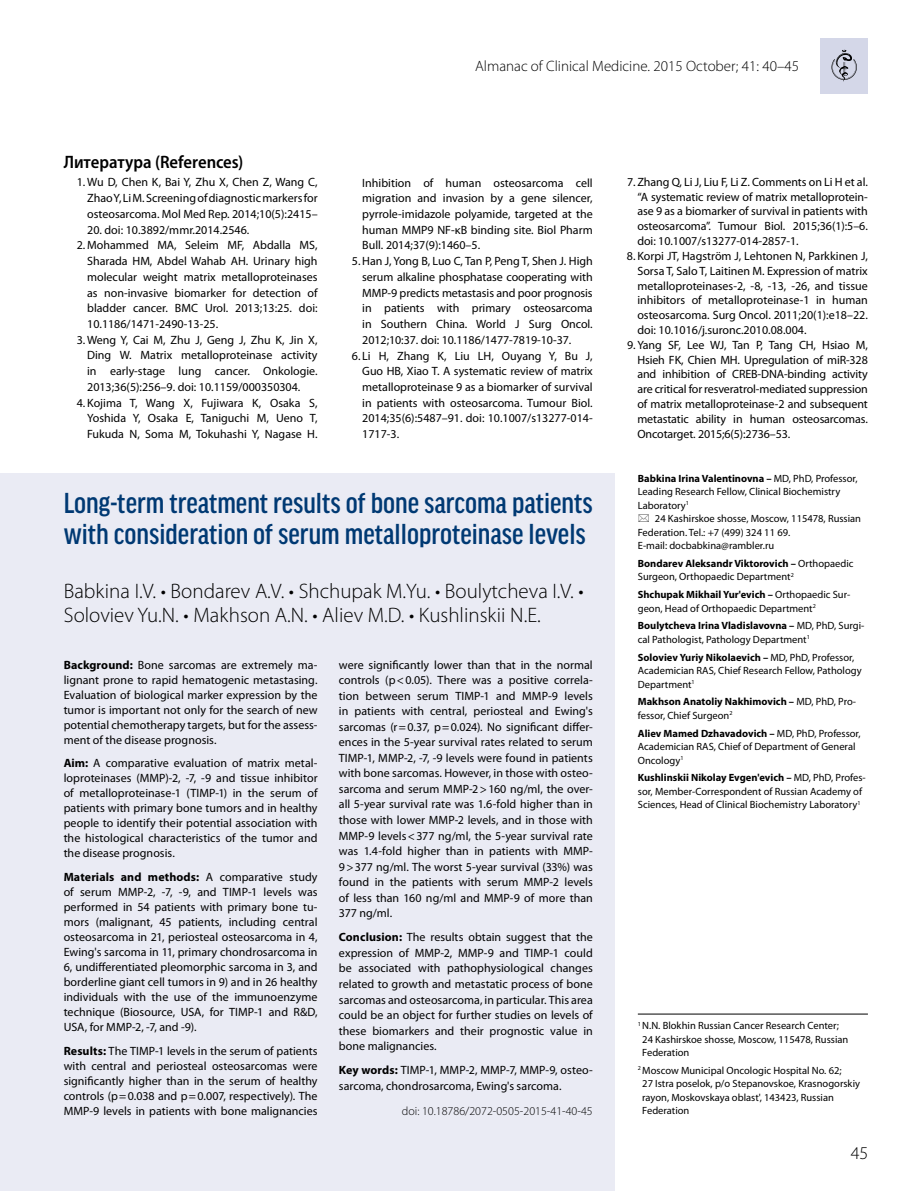
<style>
.page{position:relative;width:919px;height:1191px;background:#fff}
.page>*{position:absolute;margin:0;border:0;box-sizing:border-box;transform-origin:0 0}
.t1{font:500 condensed 30.75px/30.8px "Good Headline Pro";color:#003973}
.t2{font:300 21px/24px "Myriad Pro";color:#000}
.t3{font:600 semi-condensed 18px "Myriad Pro";letter-spacing:-.005em;color:#000}
.t4{font:300 18px "Myriad Pro";color:#000}
.t5{font:300 15px "Myriad Pro";color:#000}
.t6{font:12px/15px "Myriad Pro";color:#000;text-align:justify}
.t7{font:300 12px "Myriad Pro";color:#000}
.t8{font:10.5px/13.5px "Myriad Pro";color:#000}
.s1{font-weight:700}
</style>
<div class="page">
<div style="left:0;top:473px;width:614px;height:718px;background:#eaebf4"></div>
<hr style="left:637px;top:1013px;width:230px;height:1px;background:#000">
<div style="left:820px;top:38px;width:47px;height:55px;background:#d4d7e8"></div>
<svg style="left:831px;top:50px;width:25px;height:32px"></svg>
<h3 class="t3" style="left:64px;top:152px;width:181px">Литература (References)</h3>
<p class="t6" style="left:87px;top:174px;width:232px;line-height:15.8px;text-indent:-10px">1. Wu D, Chen K, Bai Y, Zhu X, Chen Z, Wang C, Zhao Y, Li M. Screening of diagnostic markers for osteosarcoma. Mol Med Rep. 2014;10(5):2415–</p>
<p class="t6" style="left:87px;top:222px;width:164px">20. doi: 10.3892/mmr.2014.2546.</p>
<p class="t6" style="left:87px;top:237px;width:232px;line-height:15.8px;text-indent:-10px">2. Mohammed MA, Seleim MF, Abdalla MS, Sharada HM, Abdel Wahab AH. Urinary high molecular weight matrix metalloproteinases as non-invasive biomarker for detection of bladder cancer. BMC Urol. 2013;13:25. doi:<br>10.1186/1471-2490-13-25.</p>
<p class="t6" style="left:87px;top:332px;width:232px;line-height:15.8px;text-indent:-10px">3. Weng Y, Cai M, Zhu J, Geng J, Zhu K, Jin X, Ding W. Matrix metalloproteinase activity in early-stage lung cancer. Onkologie.<br>2013;36(5):256–9. doi: 10.1159/000350304.</p>
<p class="t6" style="left:87px;top:394px;width:232px;line-height:15.8px;text-indent:-10px">4. Kojima T, Wang X, Fujiwara K, Osaka S, Yoshida Y, Osaka E, Taniguchi M, Ueno T, Fukuda N, Soma M, Tokuhashi Y, Nagase H.</p>
<p class="t5" style="left:475px;top:57px;width:325px">Almanac of Clinical Medicine. 2015 October; 41: 40–45</p>
<p class="t6" style="left:362px;top:175px;width:232px">Inhibition of human osteosarcoma cell</p>
<p class="t6" style="left:362px;top:191px;width:232px">migration and invasion by a gene silencer,</p>
<p class="t6" style="left:362px;top:206px;width:232px">pyrrole-imidazole polyamide, targeted at the</p>
<p class="t6" style="left:362px;top:222px;width:232px">human MMP9 NF-κB binding site. Biol Pharm</p>
<p class="t6" style="left:362px;top:238px;width:119px">Bull. 2014;37(9):1460–5.</p>
<p class="t6" style="left:352px;top:253px;width:242px">5.Han J, Yong B, Luo C, Tan P, Peng T, Shen J. High</p>
<p class="t6" style="left:362px;top:269px;width:232px">serum alkaline phosphatase cooperating with</p>
<p class="t6" style="left:362px;top:285px;width:232px">MMP-9 predicts metastasis and poor prognosis</p>
<p class="t6" style="left:362px;top:301px;width:232px">in patients with primary osteosarcoma</p>
<p class="t6" style="left:362px;top:316px;width:232px">in Southern China. World J Surg Oncol.</p>
<p class="t6" style="left:362px;top:332px;width:210px">2012;10:37. doi: 10.1186/1477-7819-10-37.</p>
<p class="t6" style="left:362px;top:347px;width:232px;line-height:15.8px;text-indent:-10px">6. Li H, Zhang K, Liu LH, Ouyang Y, Bu J, Guo HB, Xiao T. A systematic review of matrix metalloproteinase 9 as a biomarker of survival in patients with osteosarcoma. Tumour Biol.<br>2014;35(6):5487–91. doi: 10.1007/s13277-014- 1717-3.</p>
<p class="t6" style="left:637px;top:174px;width:232px;text-indent:-10px">7. Zhang Q, Li J, Liu F, Li Z. Comments on Li H et al. “A systematic review of matrix metalloprotein&shy;ase 9 as a biomarker of survival in patients with osteosarcoma”. Tumour Biol. 2015;36(1):5–6. doi: 10.1007/s13277-014-2857-1.</p>
<p class="t6" style="left:637px;top:248px;width:232px;text-indent:-10px">8. Korpi JT, Hagström J, Lehtonen N, Parkkinen J, Sorsa T, Salo T, Laitinen M. Expression of matrix metalloproteinases-2, -8, -13, -26, and tissue inhibitors of metalloproteinase-1 in human osteosarcoma. Surg Oncol. 2011;20(1):e18–22. doi: 10.1016/j.suronc.2010.08.004.</p>
<p class="t6" style="left:637px;top:337px;width:232px;text-indent:-10px">9. Yang SF, Lee WJ, Tan P, Tang CH, Hsiao M, Hsieh FK, Chien MH. Upregulation of miR-328 and inhibition of CREB-DNA-binding activity are critical for resveratrol-mediated suppression of matrix metalloproteinase-2 and subsequent metastatic ability in human osteosarcomas.<br>Oncotarget. 2015;6(5):2736–53.</p>
<h1 class="t1" style="left:64px;top:488px;width:530px">Long-term treatment results of bone sarcoma patients with consideration of serum metalloproteinase levels</h1>
<h2 class="t2" style="left:64px;top:579px;width:521px">Babkina I.V. • Bondarev A.V. • Shchupak M.Yu. • Boulytcheva I.V. •<br>Soloviev Yu.N. • Makhson A.N. • Aliev M.D. • Kushlinskii N.E.</h2>
<p class="t6" style="left:64px;top:657px;width:255px"><span class="s1">Background:</span> Bone sarcomas are extremely ma&shy;lignant prone to rapid hematogenic metastasing.<br>Evaluation of biological marker expression by the tumor is important not only for the search of new potential chemotherapy targets, but for the assess&shy;ment of the disease prognosis.</p>
<p class="t6" style="left:64px;top:755px;width:255px"><span class="s1">Aim:</span> A comparative evaluation of matrix metal&shy;loproteinases (MMP)-2, -7, -9 and tissue inhibitor of metalloproteinase-1 (TIMP-1) in the serum of patients with primary bone tumors and in healthy people to identify their potential association with the histological characteristics of the tumor and the disease prognosis.</p>
<p class="t6" style="left:64px;top:869px;width:255px"><span class="s1">Materials and methods:</span> A comparative study of serum MMP-2, -7, -9, and TIMP-1 levels was performed in 54 patients with primary bone tu&shy;mors (malignant, 45 patients, including central osteosarcoma in 21, periosteal osteosarcoma in 4, Ewing's sarcoma in 11, primary chondrosarcoma in 6, undifferentiated pleomorphic sarcoma in 3, and borderline giant cell tumors in 9) and in 26 healthy individuals with the use of the immunoenzyme technique (Biosource, USA, for TIMP-1 and R&amp;D, USA, for MMP-2, -7, and -9).</p>
<p class="t6" style="left:64px;top:1042px;width:255px"><span class="s1">Results:</span> The TIMP-1 levels in the serum of patients with central and periosteal osteosarcomas were significantly higher than in the serum of healthy controls (р=0.038 and p=0.007, respectively). The MMP-9 levels in patients with bone malignancies</p>
<p class="t6" style="left:339px;top:656px;width:255px;line-height:15.6px">were significantly lower than that in the normal controls (p&lt;0.05). There was a positive correla&shy;tion between serum TIMP-1 and MMP-9 levels in patients with central, periosteal and Ewing's sarcomas (r=0.37, p=0.024). No significant differ&shy;ences in the 5-year survival rates related to serum TIMP-1, MMP-2, -7, -9 levels were found in patients with bone sarcomas. However, in those with osteo&shy;sarcoma and serum MMP-2&gt;160 ng/ml, the over&shy;all 5-year survival rate was 1.6-fold higher than in those with lower MMP-2 levels, and in those with ММP-9 levels&lt;377 ng/ml, the 5-year survival rate was 1.4-fold higher than in patients with ММP-9&gt;377 ng/ml. The worst 5-year survival (33%) was found in the patients with serum ММP-2 levels of less than 160 ng/ml and ММP-9 of more than 377 ng/ml.</p>
<p class="t6" style="left:339px;top:929px;width:255px;line-height:15.6px"><span class="s1">Conclusion:</span> The results obtain suggest that the expression of MMP-2, MMP-9 and TIMP-1 could be associated with pathophysiological changes related to growth and metastatic process of bone sarcomas and osteosarcoma, in particular. This area could be an object for further studies on levels of these biomarkers and their prognostic value in bone malignancies.</p>
<p class="t6" style="left:339px;top:1062px;width:255px;line-height:15.6px"><span class="s1">Key words:</span> TIMP-1, MMP-2, MMP-7, MMP-9, osteo&shy;sarcoma, chondrosarcoma, Ewing's sarcoma.</p>
<p class="t7" style="left:402px;top:1103px;width:192px">doi: 10.18786/2072-0505-2015-41-40-45</p>
<p class="t8" style="left:637px;top:471px;width:221px"><span class="s1">Babkina Irina Valentinovna –</span> MD, PhD, Professor,<br>Leading Research Fellow, Clinical Biochemistry<br>Laboratory<sup>1</sup></p>
<p class="t8" style="left:637px;top:511px;width:225px;text-indent:17px">24 Kashirskoe shosse, Moscow, 115478, Russian<br>Federation. Tel.: +7 (499) 324 11 69.<br>E-mail: docbabkina@rambler.ru</p>
<p class="t8" style="left:637px;top:556px;width:217px"><span class="s1">Bondarev Aleksandr Viktorovich –</span> Orthopaedic<br>Surgeon, Orthopaedic Department<sup>2</sup></p>
<p class="t8" style="left:637px;top:587px;width:214px"><span class="s1">Shchupak Mikhail Yur'evich –</span> Orthopaedic Sur&shy;geon, Head of Orthopaedic Department<sup>2</sup></p>
<p class="t8" style="left:637px;top:619px;width:228px"><span class="s1">Boulytcheva Irina Vladislavovna –</span> MD, PhD, Surgi&shy;cal Pathologist, Pathology Department<sup>1</sup></p>
<p class="t8" style="left:637px;top:650px;width:225px"><span class="s1">Soloviev Yuriy Nikolaevich –</span> MD, PhD, Professor,<br>Academician RAS, Chief Research Fellow, Pathology<br>Department<sup>1</sup></p>
<p class="t8" style="left:637px;top:695px;width:220px"><span class="s1">Makhson Anatoliy Nakhimovich –</span> MD, PhD, Pro&shy;fessor, Chief Surgeon<sup>2</sup></p>
<p class="t8" style="left:637px;top:726px;width:224px"><span class="s1">Aliev Mamed Dzhavadovich –</span> MD, PhD, Professor,<br>Academician RAS, Chief of Department of General<br>Oncology<sup>1</sup></p>
<p class="t8" style="left:637px;top:771px;width:229px"><span class="s1">Kushlinskii Nikolay Evgen'evich –</span> MD, PhD, Profes&shy;sor, Member-Correspondent of Russian Academy of<br>Sciences, Head of Clinical Biochemistry Laboratory<sup>1</sup></p>
<p class="t8" style="left:642px;top:1018px;width:208px;text-indent:-4px"><sup>1</sup> N.N. Blokhin Russian Cancer Research Center;<br>24 Kashirskoe shosse, Moscow, 115478, Russian<br>Federation</p>
<p class="t8" style="left:642px;top:1063px;width:219px;text-indent:-4px"><sup>2</sup> Moscow Municipal Oncologic Hospital No. 62;<br>27 Istra poselok, p/o Stepanovskoe, Krasnogorskiy rayon, Moskovskaya oblast', 143423, Russian Federation</p>
<h3 class="t4" style="left:850px;top:1142px;width:19px">45</h3>
</div>
